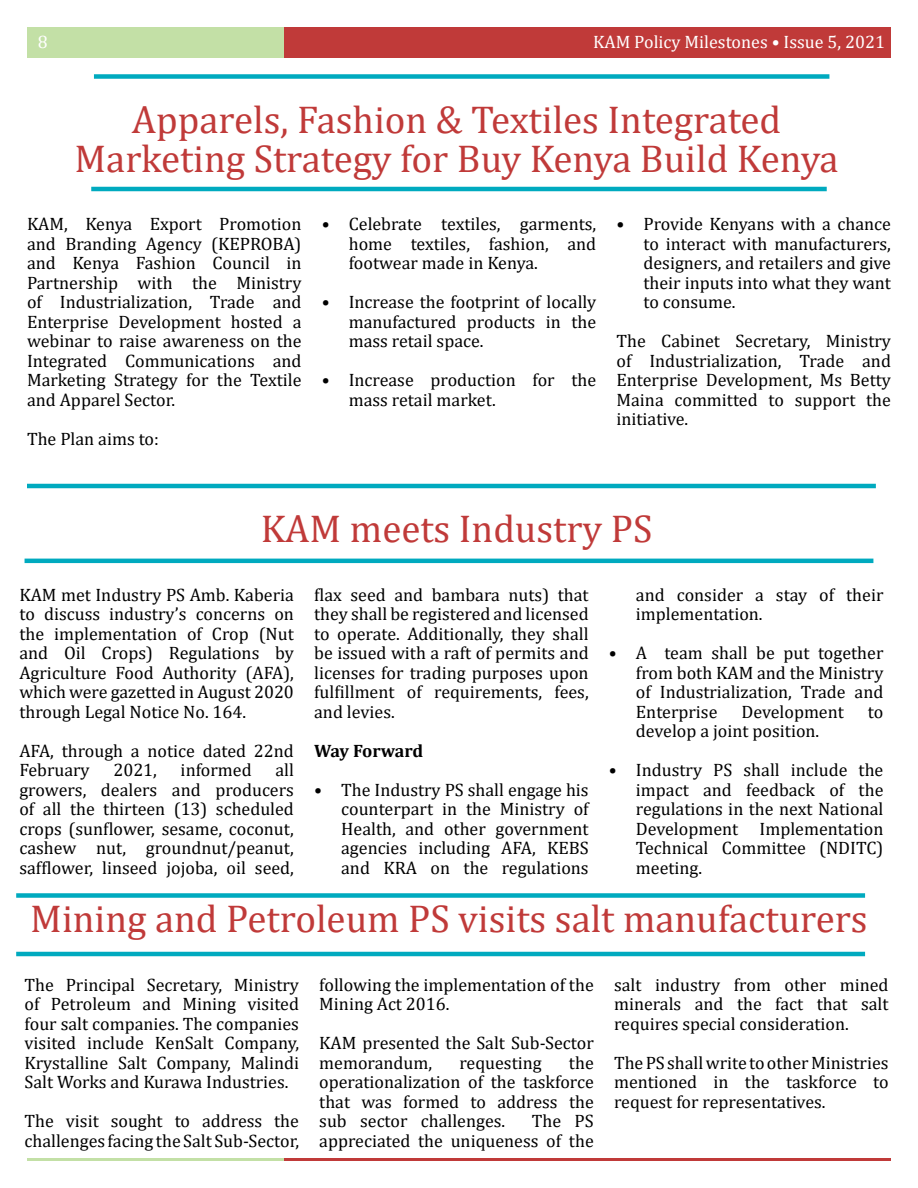
<style>
.page{position:relative;width:918px;height:1188px;background:#fff}
.page>*{position:absolute;margin:0;border:0;box-sizing:border-box;transform-origin:0 0}
.t1{font:39px/39px "Cambria";color:#c03a39;text-align:center}
.t2{font:18px/19.5px "Cambria";color:#000;text-align:justify}
.t3{font:18px "Cambria";color:#fff}
.t4{font:700 18px "Cambria";letter-spacing:-.025em;color:#000}
</style>
<div class="page">
<div style="left:284px;top:27px;width:607px;height:30px;background:#c03a39"></div>
<div style="left:27px;top:27px;width:257px;height:30px;background:#c3e0a6"></div>
<hr style="left:284px;top:1158px;width:607px;height:3px;background:#c03a39">
<hr style="left:27px;top:1158px;width:257px;height:3px;background:#c3e0a6">
<hr style="left:27px;top:484px;width:849px;height:4px;background:#00aabf">
<hr style="left:25px;top:559px;width:848px;height:4px;background:#00aabf">
<hr style="left:91px;top:187px;width:736px;height:4px;background:#00aabf">
<div style="left:94px;top:74px;width:735px;height:5px;background:#00aabf"></div>
<div style="left:16px;top:893px;width:849px;height:5px;background:#00aabf"></div>
<hr style="left:16px;top:952px;width:849px;height:4px;background:#00aabf">
<p class="t3" style="left:38px;top:31px;width:11px">8</p>
<p class="t3" style="left:593px;top:31px;width:294px">KAM Policy Milestones • Issue 5, 2021</p>
<h1 class="t1" style="left:75px;top:100px;width:766px">Apparels, Fashion &amp; Textiles Integrated<br>Marketing Strategy for Buy Kenya Build Kenya</h1>
<p class="t2" style="left:27px;top:214px;width:276px">KAM, Kenya Export Promotion and Branding Agency (KEPROBA) and Kenya Fashion Council in Partnership with the Ministry of Industrialization, Trade and Enterprise Development hosted a webinar to raise awareness on the Integrated Communications and Marketing Strategy for the Textile and Apparel Sector.</p>
<p class="t2" style="left:27px;top:429px;width:133px">The Plan aims to:</p>
<p class="t2" style="left:349px;top:214px;width:249px;text-indent:-27px">• Celebrate textiles, garments, home textiles, fashion, and footwear made in Kenya.</p>
<p class="t2" style="left:349px;top:292px;width:249px;text-indent:-27px">• Increase the footprint of locally manufactured products in the mass retail space.</p>
<p class="t2" style="left:349px;top:370px;width:249px;text-indent:-27px">• Increase production for the mass retail market.</p>
<p class="t2" style="left:644px;top:214px;width:249px;text-indent:-27px">• Provide Kenyans with a chance to interact with manufacturers, designers, and retailers and give their inputs into what they want to consume.</p>
<p class="t2" style="left:616px;top:331px;width:276px">The Cabinet Secretary, Ministry of Industrialization, Trade and Enterprise Development, Ms Betty Maina committed to support the initiative.</p>
<h1 class="t1" style="left:261px;top:509px;width:393px">KAM meets Industry PS</h1>
<p class="t2" style="left:19px;top:585px;width:276px">KAM met Industry PS Amb. Kaberia to discuss industry’s concerns on the implementation of Crop (Nut and Oil Crops) Regulations by Agriculture Food Authority (AFA), which were gazetted in August 2020 through Legal Notice No. 164.</p>
<p class="t2" style="left:19px;top:741px;width:276px">AFA, through a notice dated 22nd<br>February</p>
<p class="t2" style="left:113px;top:760px;width:45px">2021,</p>
<p class="t2" style="left:181px;top:760px;width:73px">informed</p>
<p class="t2" style="left:19px;top:760px;width:276px;text-indent:256px">all growers, dealers and producers of all the thirteen (13) scheduled crops (sunflower, sesame, coconut, cashew nut, groundnut/peanut, safflower, linseed jojoba, oil seed,</p>
<p class="t2" style="left:314px;top:585px;width:276px">flax seed and bambara nuts) that they shall be registered and licensed to operate. Additionally, they shall be issued with a raft of permits and licenses for trading purposes upon fulfillment of requirements, fees, and levies.</p>
<p class="t4" style="left:314px;top:738px;width:111px">Way Forward</p>
<p class="t2" style="left:341px;top:780px;width:249px;text-indent:-27px">• The Industry PS shall engage his counterpart in the Ministry of Health, and other government agencies including AFA, KEBS and KRA on the regulations</p>
<p class="t2" style="left:636px;top:585px;width:249px">and consider a stay of their implementation.</p>
<p class="t2" style="left:636px;top:643px;width:249px;text-indent:-27px">• A team shall be put together from both KAM and the Ministry of Industrialization, Trade and Enterprise</p>
<p class="t2" style="left:742px;top:702px;width:104px">Development</p>
<p class="t2" style="left:868px;top:702px;width:17px">to</p>
<p class="t2" style="left:636px;top:721px;width:185px">develop a joint position.</p>
<p class="t2" style="left:636px;top:760px;width:249px;text-indent:-27px">• Industry PS shall include the impact and feedback of the regulations in the next National Development Implementation Technical Committee (NDITC) meeting.</p>
<h1 class="t1" style="left:30px;top:899px;width:839px">Mining and Petroleum PS visits salt manufacturers</h1>
<p class="t2" style="left:25px;top:975px;width:276px">The Principal Secretary, Ministry of Petroleum and Mining visited four salt companies. The companies visited include KenSalt Company, Krystalline Salt Company, Malindi Salt Works and Kurawa Industries.</p>
<p class="t2" style="left:25px;top:1111px;width:276px">The visit sought to address the challenges facing the Salt Sub-Sector,</p>
<p class="t2" style="left:319px;top:975px;width:276px">following the implementation of the<br>Mining Act 2016.</p>
<p class="t2" style="left:319px;top:1033px;width:276px">KAM presented the Salt Sub-Sector memorandum,</p>
<p class="t2" style="left:614px;top:975px;width:276px">salt industry from other mined minerals and the fact that salt requires special consideration.</p>
<p class="t2" style="left:614px;top:1053px;width:276px">The PS shall write to other Ministries mentioned in the taskforce to request for representatives.</p>
<p class="t2" style="left:319px;top:1053px;width:276px;text-indent:250px">the operationalization of the taskforce that was formed to address the sub sector challenges.</p>
<p class="t2" style="left:459px;top:1053px;width:84px">requesting</p>
<p class="t2" style="left:319px;top:1111px;width:276px;text-align:right">The PS<br>appreciated the uniqueness of the</p>
</div>
